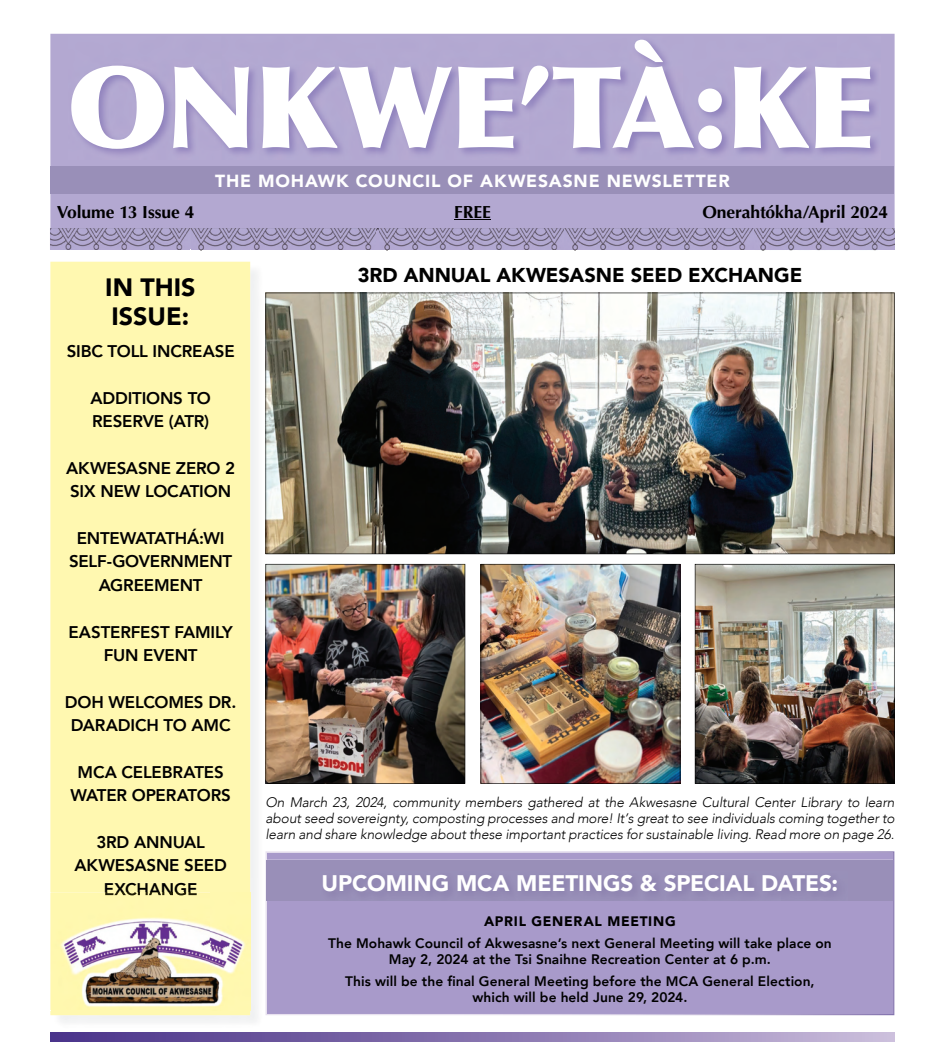
<style>
.page{position:relative;width:945px;height:1058px;background:#fff}
.page>*{position:absolute;margin:0;border:0;box-sizing:border-box;transform-origin:0 0}
.t1{font:900 113.75px "Optima";letter-spacing:-.015em;color:#fff}
.t2{font:900 25px/28.8px "Avenir";color:#000}
.t3{font:900 22.5px "Avenir";letter-spacing:-.005em;color:#fff}
.t4{font:900 20px "Avenir";letter-spacing:-.005em;color:#000}
.t5{font:700 17.5px "Optima";letter-spacing:-.005em;color:#000}
.t6{font:900 17.5px "Avenir";letter-spacing:.045em;color:#fff}
.t7{font:800 16.88px/23.8px "Avenir";letter-spacing:-.01em;color:#000;text-align:center}
.t8{font:italic 300 13.75px/16.2px "Avenir";letter-spacing:-.005em;color:#000;text-align:justify}
.t9{font:800 13.75px/16.2px "Avenir";letter-spacing:.01em;color:#000;text-align:center}
.t10{font:900 13.75px "Avenir";letter-spacing:.05em;color:#000}
</style>
<div class="page">
<div style="left:50px;top:34px;width:845px;height:194px;background:#b3a8d1"></div>
<svg style="left:51px;top:1032px;width:843px;height:9px"></svg>
<img style="left:52px;top:263px;width:205px;height:760px">
<div style="left:50px;top:262px;width:200px;height:753px;background:#fff8b0"></div>
<div style="left:105px;top:882px;width:92px;height:10px;background:#fff8b0"></div>
<hr style="left:454px;top:219px;width:37px;height:1px;background:#000">
<div style="left:265px;top:851px;width:629px;height:164px;background:#a89aca"></div>
<div style="left:267px;top:859px;width:626px;height:41px;background:#998fb8"></div>
<div style="left:50px;top:166px;width:844px;height:28px;background:#998fb8"></div>
<img style="left:320px;top:879px;width:528px;height:22px">
<img style="left:50px;top:892px;width:201px;height:118px">
<img style="left:105px;top:892px;width:92px;height:3px">
<img style="left:265px;top:564px;width:200px;height:219px">
<img style="left:481px;top:564px;width:199px;height:219px">
<img style="left:695px;top:564px;width:200px;height:219px">
<img style="left:265px;top:292px;width:630px;height:262px">
<img style="left:50px;top:228px;width:845px;height:23px">
<img style="left:69px;top:37px;width:812px;height:122px">
<h1 class="t1" style="left:67px;top:39px;width:811px">ONKWE’TÀ:KE</h1>
<p class="t6" style="left:215px;top:166px;width:516px">THE MOHAWK COUNCIL OF AKWESASNE NEWSLETTER</p>
<p class="t5" style="left:57px;top:202px;width:139px">Volume 13 Issue 4</p>
<p class="t5" style="left:702px;top:202px;width:187px">Onerahtókha/April 2024</p>
<p class="t5" style="left:454px;top:202px;width:38px">FREE</p>
<h2 class="t2" style="left:105px;top:272px;width:92px">IN THIS<br>ISSUE:</h2>
<p class="t7" style="left:67px;top:339px;width:169px">SIBC TOLL INCREASE</p>
<p class="t7" style="left:90px;top:386px;width:122px;text-align:left">ADDITIONS TO<br>RESERVE (ATR)</p>
<p class="t7" style="left:66px;top:456px;width:171px;text-align:left">AKWESASNE ZERO 2<br>SIX NEW LOCATION</p>
<p class="t7" style="left:69px;top:526px;width:165px">ENTEWATATHÁ:WI<br>SELF-GOVERNMENT<br>AGREEMENT</p>
<p class="t7" style="left:68px;top:619px;width:166px">EASTERFEST FAMILY<br>FUN EVENT</p>
<p class="t7" style="left:65px;top:689px;width:173px">DOH WELCOMES DR.<br>DARADICH TO AMC</p>
<p class="t7" style="left:71px;top:759px;width:162px">MCA CELEBRATES<br>WATER OPERATORS</p>
<p class="t7" style="left:75px;top:829px;width:154px">3RD ANNUAL<br>AKWESASNE SEED<br>EXCHANGE</p>
<h3 class="t4" style="left:358px;top:257px;width:446px">3RD ANNUAL AKWESASNE SEED EXCHANGE</h3>
<p class="t8" style="left:265px;top:794px;width:631px">On March 23, 2024, community members gathered at the Akwesasne Cultural Center Library to learn about seed sovereignty, composting processes and more! It’s great to see individuals coming together to learn and share knowledge about these important practices for sustainable living. Read more on page 26.</p>
<h3 class="t3" style="left:322px;top:863px;width:518px">UPCOMING MCA MEETINGS &amp; SPECIAL DATES:</h3>
<p class="t10" style="left:484px;top:909px;width:193px">APRIL GENERAL MEETING</p>
<p class="t9" style="left:328px;top:934px;width:505px">The Mohawk Council of Akwesasne’s next General Meeting will take place on<br>May 2, 2024 at the Tsi Snaihne Recreation Center at 6 p.m.</p>
<p class="t9" style="left:345px;top:972px;width:471px">This will be the final General Meeting before the MCA General Election, which will be held June 29, 2024.</p>
</div>
